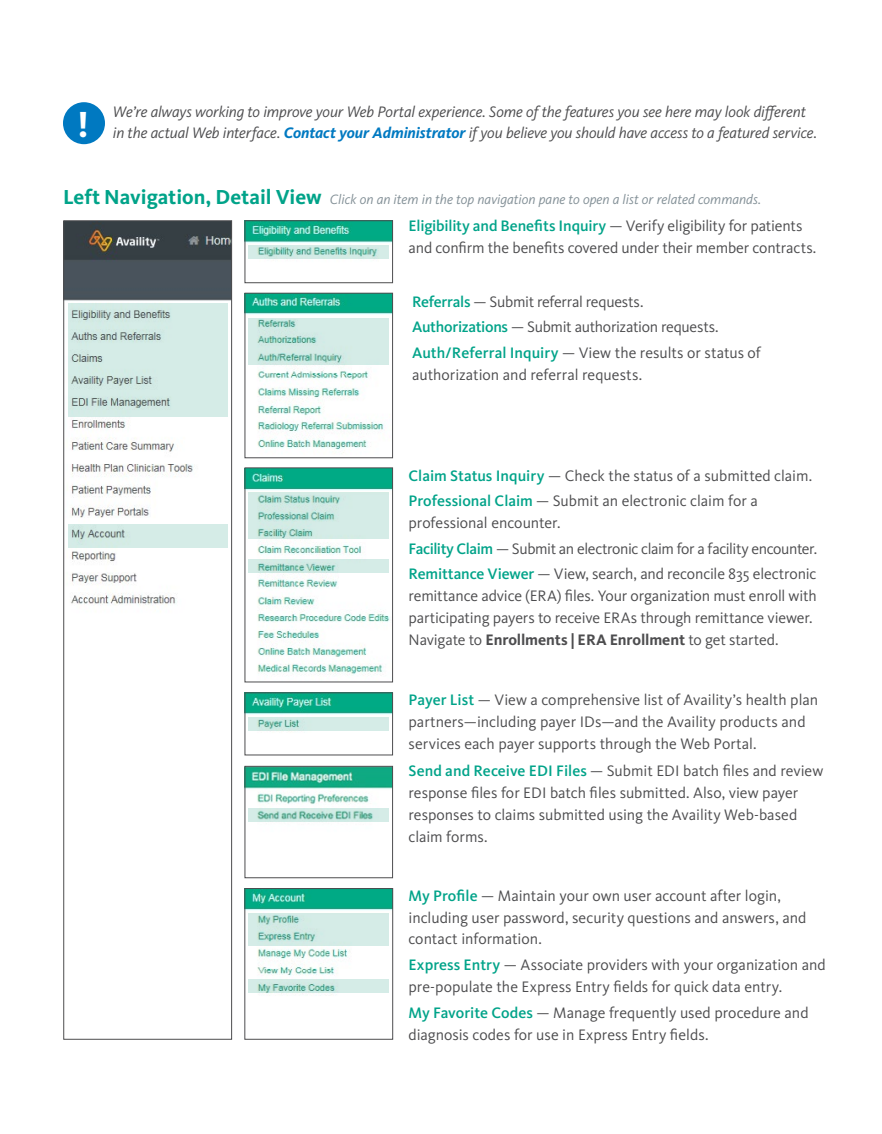
<style>
.page{position:relative;width:882px;height:1134px;background:#fff}
.page>*{position:absolute;margin:0;border:0;box-sizing:border-box;transform-origin:0 0}
.t1{font:700 37.62px "Kievit OT";color:#fff}
.t2{font:700 21px "Kievit OT";color:#00a389}
.t3{font:15.75px/21.9px "Kievit OT";letter-spacing:-.005em;color:#4d4d4f}
.t4{font:italic 15.75px/21.9px "Kievit OT";letter-spacing:-.01em;color:#4d4d4f}
.t5{font:italic 14px "Kievit OT";color:#839097}
.s1{font-weight:700;color:#0079c1}
.s2{font-weight:500;color:#00a389}
.s3{font-weight:700}
</style>
<div class="page">
<img style="left:66px;top:223px;width:164px;height:382px">
<div style="left:64px;top:221px;width:168px;height:819px;border:1px solid #4d4d4f"></div>
<img style="left:247px;top:890px;width:144px;height:105px">
<div style="left:245px;top:888px;width:148px;height:152px;border:1px solid #4d4d4f"></div>
<img style="left:247px;top:295px;width:144px;height:158px">
<div style="left:245px;top:293px;width:148px;height:165px;border:1px solid #4d4d4f"></div>
<img style="left:247px;top:470px;width:144px;height:205px">
<div style="left:245px;top:468px;width:148px;height:214px;border:1px solid #4d4d4f"></div>
<img style="left:247px;top:768px;width:144px;height:37px">
<div style="left:245px;top:766px;width:148px;height:112px;border:1px solid #4d4d4f"></div>
<img style="left:247px;top:223px;width:144px;height:20px">
<div style="left:245px;top:221px;width:148px;height:62px;border:1px solid #4d4d4f"></div>
<img style="left:247px;top:695px;width:144px;height:36px">
<svg style="left:248px;top:245px;width:141px;height:14px;background:#b7dcd3"></svg>
<svg style="left:248px;top:319px;width:141px;height:46px;background:#c7e4dd"></svg>
<svg style="left:248px;top:492px;width:141px;height:46px;background:#c5e3dc"></svg>
<svg style="left:248px;top:559px;width:141px;height:13px;background:#c1e1da"></svg>
<svg style="left:248px;top:717px;width:141px;height:13px;background:#cae6df"></svg>
<svg style="left:248px;top:808px;width:141px;height:14px;background:#b7dcd3"></svg>
<svg style="left:248px;top:913px;width:141px;height:33px;background:#cae6df"></svg>
<svg style="left:248px;top:979px;width:141px;height:14px;background:#c3e2db"></svg>
<div style="left:68px;top:303px;width:160px;height:114px;background:#d5ece7"></div>
<div style="left:68px;top:524px;width:160px;height:23px;background:#d5ece7"></div>
<div style="left:63px;top:102px;width:42px;height:42px;background:#0079c1;border-radius:50%"></div>
<h1 class="t1" style="left:77px;top:103px;width:13px">!</h1>
<p class="t4" style="left:113px;top:100px;width:706px">We’re always working to improve your Web Portal experience. Some of the features you see here may look different in the actual Web interface. <span class="s1">Contact your Administrator</span> if you believe you should have access to a featured service.</p>
<h2 class="t2" style="left:63px;top:185px;width:260px">Left Navigation, Detail View</h2>
<p class="t5" style="left:330px;top:191px;width:433px">Click on an item in the top navigation pane to open a list or related commands.</p>
<p class="t3" style="left:409px;top:215px;width:409px"><span class="s2">Eligibility and Benefits Inquiry</span> — Verify eligibility for patients and confirm the benefits covered under their member contracts.</p>
<p class="t3" style="left:412px;top:289px;width:350px;line-height:25.7px"><span class="s2">Referrals</span> — Submit referral requests.<br><span class="s2">Authorizations</span> — Submit authorization requests.<br><span class="s2">Auth/Referral Inquiry</span> — View the results or status of</p>
<p class="t3" style="left:412px;top:364px;width:232px">authorization and referral requests.</p>
<p class="t3" style="left:409px;top:463px;width:405px;line-height:25.7px"><span class="s2">Claim Status Inquiry</span> — Check the status of a submitted claim.<br><span class="s2">Professional Claim</span> — Submit an electronic claim for a</p>
<p class="t3" style="left:409px;top:510px;width:410px;line-height:25.7px">professional encounter.<br><span class="s2">Facility Claim</span> — Submit an electronic claim for a facility encounter.<br><span class="s2">Remittance Viewer</span> — View, search, and reconcile 835 electronic</p>
<p class="t3" style="left:409px;top:585px;width:410px">remittance advice (ERA) files. Your organization must enroll with participating payers to receive ERAs through remittance viewer.<br>Navigate to <span class="s3">Enrollments | ERA Enrollment</span> to get started.</p>
<p class="t3" style="left:409px;top:689px;width:411px"><span class="s2">Payer List</span> — View a comprehensive list of Availity’s health plan partners—including payer IDs—and the Availity products and services each payer supports through the Web Portal.</p>
<p class="t3" style="left:409px;top:760px;width:416px"><span class="s2">Send and Receive EDI Files</span> — Submit EDI batch files and review response files for EDI batch files submitted. Also, view payer responses to claims submitted using the Availity Web-based claim forms.</p>
<p class="t3" style="left:409px;top:885px;width:399px"><span class="s2">My Profile</span> — Maintain your own user account after login, including user password, security questions and answers, and contact information.</p>
<p class="t3" style="left:409px;top:954px;width:419px"><span class="s2">Express Entry</span> — Associate providers with your organization and pre-populate the Express Entry fields for quick data entry.</p>
<p class="t3" style="left:409px;top:1002px;width:402px"><span class="s2">My Favorite Codes</span> — Manage frequently used procedure and diagnosis codes for use in Express Entry fields.</p>
</div>
